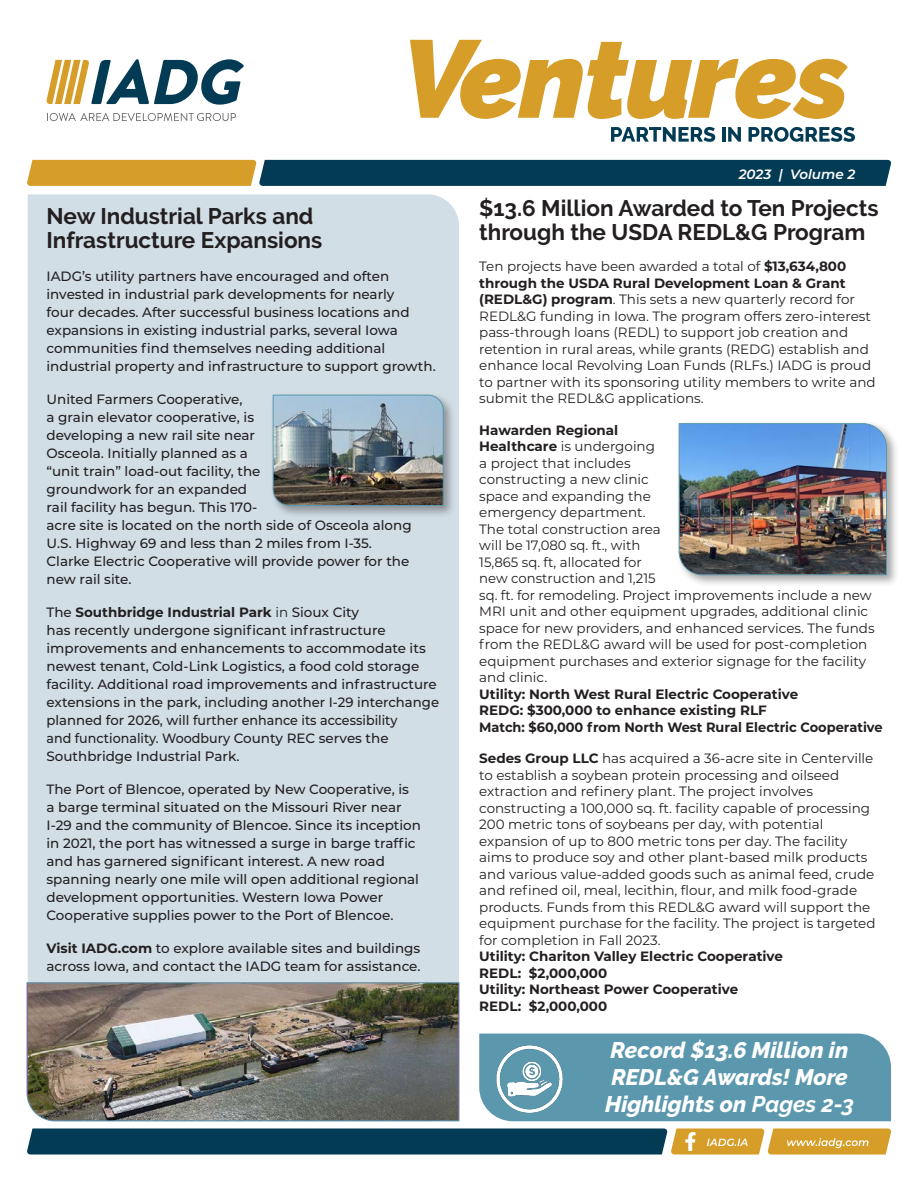
<style>
.page{position:relative;width:918px;height:1188px;background:#fff}
.page>*{position:absolute;margin:0;border:0;box-sizing:border-box;transform-origin:0 0}
.Body{font:700 22.5px/24px "Raleway";color:#231f20}
.Body-2{font:italic 800 22.5px/27px "Raleway";color:#fff}
.Body-3{font:500 13.5px/18px "Montserrat";color:#231f20}
.Body-4{font:13.5px/16.5px "Montserrat";color:#231f20}
.Body-5{font:700 13.5px "Montserrat";color:#231f20}
.Body-6{font:700 13.5px "Montserrat";color:#231f20;scale:.96 1}
.Body-7{font:italic 600 13.5px "Montserrat";color:#fff}
.s1{font-weight:700}
.s2{font-weight:400}
</style>
<div class="page">
<svg style="left:47px;top:113px;width:189px;height:8px"></svg>
<svg style="left:46px;top:59px;width:198px;height:46px"></svg>
<svg style="left:410px;top:40px;width:438px;height:79px"></svg>
<svg style="left:611px;top:127px;width:104px;height:15px"></svg>
<hr style="left:722px;top:127px;width:3px;height:15px;background:#033b55">
<svg style="left:728px;top:127px;width:13px;height:15px"></svg>
<svg style="left:749px;top:127px;width:106px;height:15px"></svg>
<svg style="left:27px;top:160px;width:864px;height:26px;background:#3e584c"></svg>
<svg style="left:27px;top:1128px;width:864px;height:27px;background:#435f59"></svg>
<div style="left:28px;top:194px;width:431px;height:788px;background:#d1dee5"></div>
<div style="left:270px;top:392px;width:186px;height:126px;background:#231f20;opacity:.4"></div>
<img style="left:272px;top:394px;width:172px;height:112px">
<div style="left:676px;top:420px;width:223px;height:168px;background:#231f20;opacity:.4"></div>
<img style="left:678px;top:423px;width:209px;height:153px">
<img style="left:26px;top:982px;width:434px;height:140px">
<div style="left:479px;top:1034px;width:412px;height:87px;background:#5b98ae"></div>
<img style="left:484px;top:1042px;width:91px;height:74px">
<p class="Body" style="left:46px;top:204px;width:277px">New Industrial Parks and<br>Infrastructure Expansions</p>
<p class="Body-3" style="left:46px;top:267px;width:391px">IADG’s utility partners have encouraged and often invested in industrial park developments for nearly<br>four decades. After successful business locations and expansions in existing industrial parks, several Iowa communities find themselves needing additional industrial property and infrastructure to support growth.</p>
<p class="Body-3" style="left:46px;top:390px;width:367px">United Farmers Cooperative,<br>a grain elevator cooperative, is<br>developing a new rail site near<br>Osceola. Initially planned as a<br>“unit train” load-out facility, the<br>groundwork for an expanded<br>rail facility has begun. This 170-<br>acre site is located on the north side of Osceola along U.S. Highway 69 and less than 2 miles from I-35.</p>
<p class="Body-3" style="left:46px;top:552px;width:364px">Clarke Electric Cooperative will provide power for the new rail site.</p>
<p class="Body-3" style="left:46px;top:603px;width:394px">The <span class="s1">Southbridge Industrial Park</span> <span class="s2">in</span> Sioux City<br>has recently undergone significant infrastructure improvements and enhancements to accommodate its newest tenant, Cold-Link Logistics, a food cold storage facility. Additional road improvements and infrastructure extensions in the park, including another I-29 interchange planned for 2026, will further enhance its accessibility<br>and functionality. Woodbury County REC serves the Southbridge Industrial Park.</p>
<p class="Body-3" style="left:46px;top:780px;width:376px">The Port of Blencoe, operated by New Cooperative, is<br>a barge terminal situated on the Missouri River near I-29 and the community of Blencoe. Since its inception in 2021, the port has witnessed a surge in barge traffic and has garnered significant interest. A new road spanning nearly one mile will open additional regional development opportunities. Western Iowa Power Cooperative supplies power to the Port of Blencoe.</p>
<p class="Body-3" style="left:46px;top:939px;width:376px"><span class="s1">Visit IADG.com</span> to explore available sites and buildings across Iowa, and contact the IADG team for assistance.</p>
<p class="Body-7" style="left:739px;top:165px;width:118px">2023 | Volume 2</p>
<p class="Body" style="left:479px;top:196px;width:401px">$13.6 Million Awarded to Ten Projects through the USDA REDL&amp;G Program</p>
<p class="Body-4" style="left:479px;top:258px;width:398px">Ten projects have been awarded a total of <span class="s1">$13,634,800 through the USDA Rural Development Loan &amp; Grant (REDL&amp;G) program</span>. This sets a new quarterly record for REDL&amp;G funding in Iowa. The program offers zero-interest pass-through loans (REDL) to support job creation and retention in rural areas, while grants (REDG) establish and enhance local Revolving Loan Funds (RLFs.) IADG is proud to partner with its sponsoring utility members to write and submit the REDL&amp;G applications.</p>
<p class="Body-4" style="left:479px;top:421px;width:397px"><span class="s1">Hawarden Regional<br>Healthcare</span> is undergoing<br>a project that includes<br>constructing a new clinic<br>space and expanding the<br>emergency department.<br>The total construction area<br>will be 17,080 sq. ft., with<br>15,865 sq. ft, allocated for<br>new construction and 1,215<br>sq. ft. for remodeling. Project improvements include a new MRI unit and other equipment upgrades, additional clinic space for new providers, and enhanced services. The funds from the REDL&amp;G award will be used for post-completion equipment purchases and exterior signage for the facility and clinic.</p>
<p class="Body-5" style="left:479px;top:684px;width:320px">Utility: North West Rural Electric Cooperative</p>
<p class="Body-5" style="left:479px;top:701px;width:289px">REDG: $300,000 to enhance existing RLF</p>
<p class="Body-6" style="left:479px;top:717px;width:422px">Match: $60,000 from North West Rural Electric Cooperative</p>
<p class="Body-4" style="left:479px;top:750px;width:398px"><span class="s1">Sedes Group LLC</span> has acquired a 36-acre site in Centerville to establish a soybean protein processing and oilseed extraction and refinery plant. The project involves constructing a 100,000 sq. ft. facility capable of processing 200 metric tons of soybeans per day, with potential expansion of up to 800 metric tons per day. The facility aims to produce soy and other plant-based milk products and various value-added goods such as animal feed, crude and refined oil, meal, lecithin, flour, and milk food-grade products. Funds from this REDL&amp;G award will support the equipment purchase for the facility. The project is targeted for completion in Fall 2023.</p>
<p class="Body-5" style="left:479px;top:946px;width:305px">Utility: Chariton Valley Electric Cooperative</p>
<p class="Body-5" style="left:479px;top:963px;width:129px">REDL: $2,000,000</p>
<p class="Body-5" style="left:479px;top:979px;width:260px">Utility: Northeast Power Cooperative</p>
<p class="Body-5" style="left:479px;top:996px;width:129px">REDL: $2,000,000</p>
<p class="Body-2" style="left:605px;top:1036px;width:250px">Record $13.6 Million in<br>REDL&amp;G Awards! More<br>Highlights on <span class="s1">Pages 2-3</span></p>
</div>
